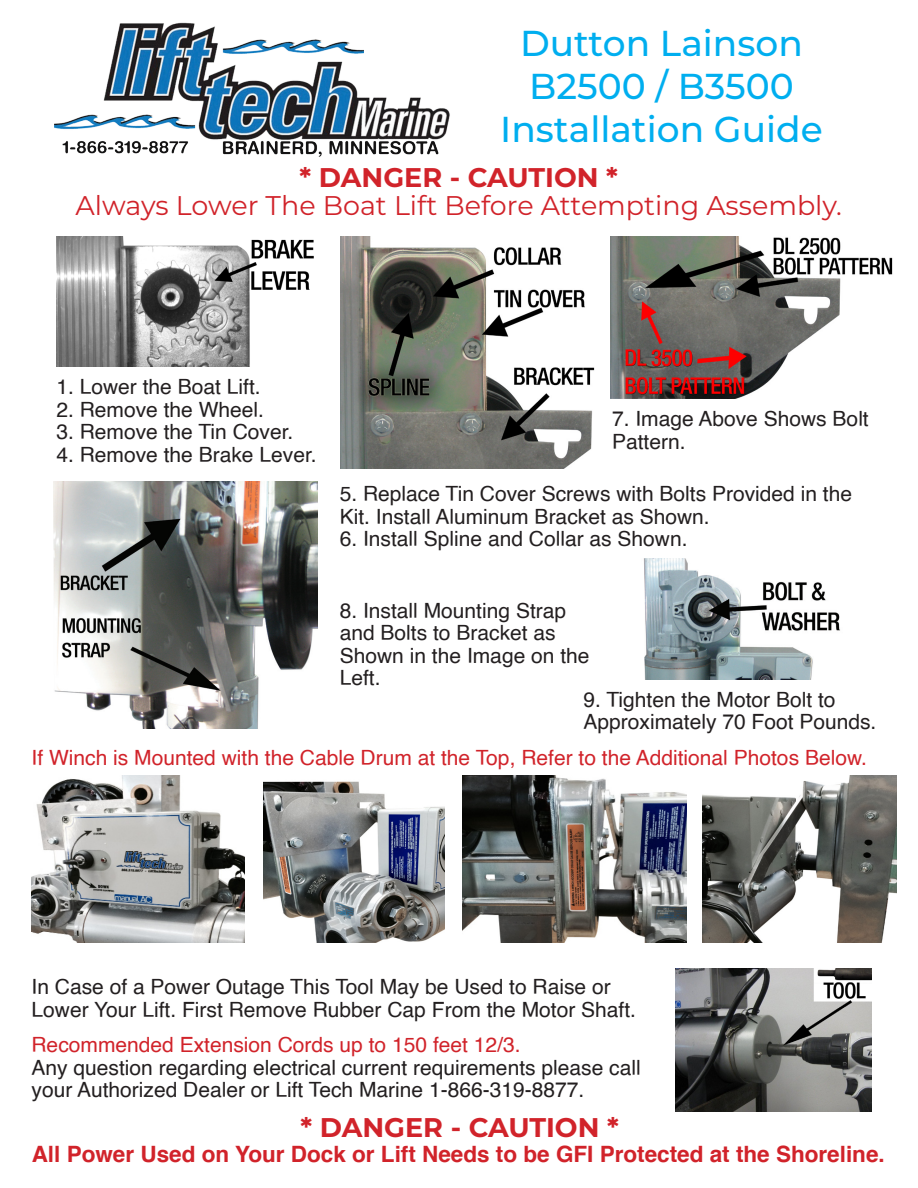
<style>
.page{position:relative;width:918px;height:1188px;background:#fff}
.page>*{position:absolute;margin:0;border:0;box-sizing:border-box;transform-origin:0 0}
.t1{font:500 36px/43.2px "Montserrat";color:#00aeef;text-align:center}
.t2{font:27px "Montserrat";color:#d1232a}
.t3{font:700 27px "Montserrat";color:#d1232a}
.t4{font:700 22.5px "Helvetica";color:#d1232a}
.t5{font:21px/22.5px "Helvetica";color:#231f20}
.t6{font:21px "Helvetica";color:#d1232a}
</style>
<div class="page">
<img style="left:53px;top:481px;width:264px;height:247px">
<img style="left:644px;top:558px;width:196px;height:121px">
<img style="left:676px;top:968px;width:195px;height:143px">
<img style="left:54px;top:22px;width:396px;height:135px">
<img style="left:32px;top:776px;width:213px;height:166px">
<img style="left:463px;top:776px;width:223px;height:166px">
<img style="left:702px;top:776px;width:195px;height:166px">
<img style="left:264px;top:781px;width:181px;height:161px">
<img style="left:340px;top:237px;width:255px;height:231px">
<img style="left:56px;top:237px;width:258px;height:129px">
<img style="left:611px;top:237px;width:282px;height:161px">
<p class="t1" style="left:500px;top:20px;width:324px">Dutton Lainson<br>B2500 / B3500<br>Installation Guide</p>
<p class="t3" style="left:300px;top:158px;width:320px">* DANGER - CAUTION *</p>
<p class="t2" style="left:76px;top:187px;width:768px">Always Lower The Boat Lift Before Attempting Assembly.</p>
<p class="t5" style="left:56px;top:376px;width:206px">1. Lower the Boat Lift.</p>
<p class="t5" style="left:56px;top:399px;width:209px">2. Remove the Wheel.</p>
<p class="t5" style="left:56px;top:421px;width:238px">3. Remove the Tin Cover.</p>
<p class="t5" style="left:56px;top:444px;width:262px">4. Remove the Brake Lever.</p>
<p class="t5" style="left:612px;top:408px;width:258px">7. Image Above Shows Bolt<br>Pattern.</p>
<p class="t5" style="left:340px;top:483px;width:514px">5. Replace Tin Cover Screws with Bolts Provided in the<br>Kit. Install Aluminum Bracket as Shown.</p>
<p class="t5" style="left:340px;top:528px;width:349px">6. Install Spline and Collar as Shown.</p>
<p class="t5" style="left:340px;top:600px;width:251px">8. Install Mounting Strap and Bolts to Bracket as<br>Shown in the Image on the<br>Left.</p>
<p class="t5" style="left:584px;top:689px;width:294px">9. Tighten the Motor Bolt to<br>Approximately 70 Foot Pounds.</p>
<p class="t6" style="left:32px;top:741px;width:837px">If Winch is Mounted with the Cable Drum at the Top, Refer to the Additional Photos Below.</p>
<p class="t5" style="left:32px;top:977px;width:606px">In Case of a Power Outage This Tool May be Used to Raise or<br>Lower Your Lift. First Remove Rubber Cap From the Motor Shaft.</p>
<p class="t6" style="left:32px;top:1029px;width:491px">Recommended Extension Cords up to 150 feet 12/3.</p>
<p class="t5" style="left:32px;top:1057px;width:611px">Any question regarding electrical current requirements please call your Authorized Dealer or Lift Tech Marine 1-866-319-8877.</p>
<p class="t3" style="left:300px;top:1108px;width:320px">* DANGER - CAUTION *</p>
<p class="t4" style="left:32px;top:1136px;width:855px">All Power Used on Your Dock or Lift Needs to be GFI Protected at the Shoreline.</p>
</div>
